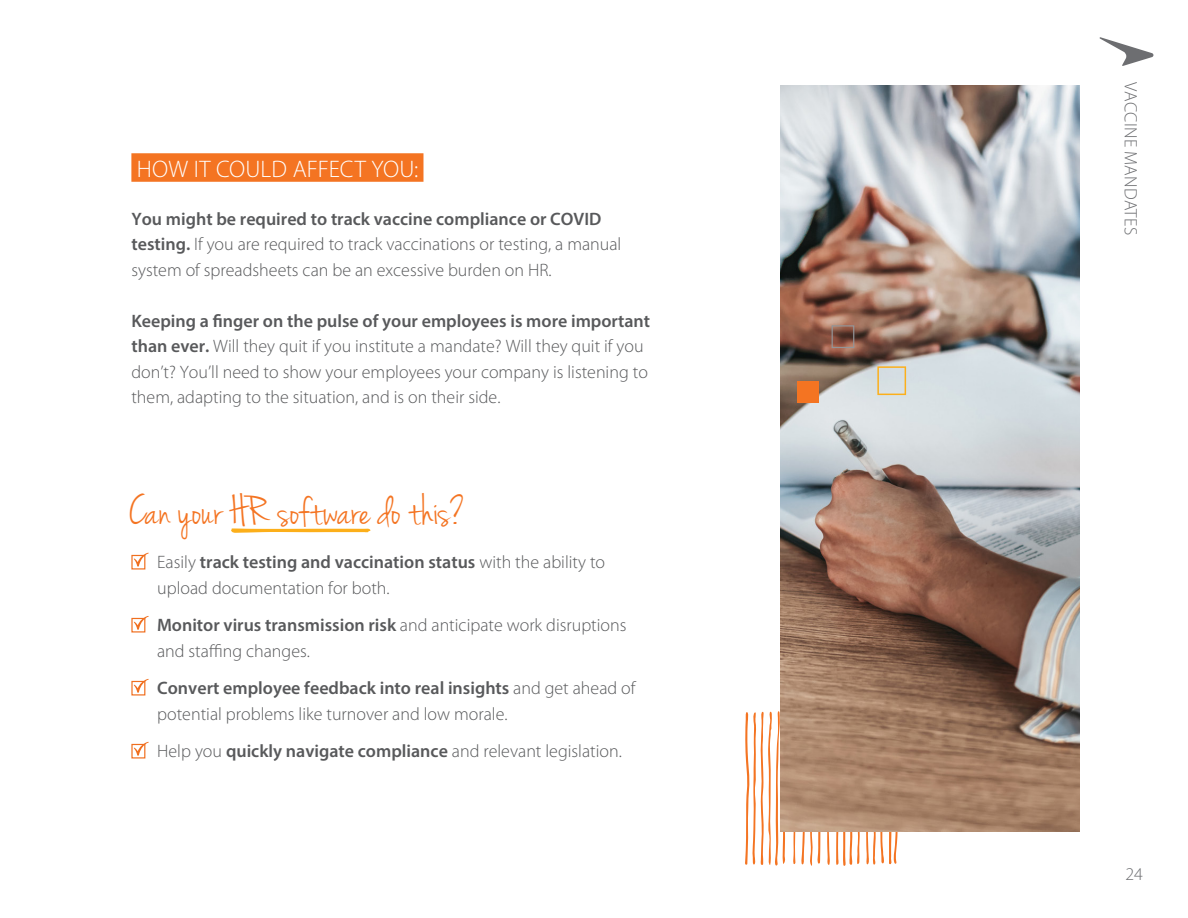
<style>
.page{position:relative;width:1188px;height:918px;background:#fff}
.page>*{position:absolute;margin:0;border:0;box-sizing:border-box;transform-origin:0 0}
.t1{font:43.5px "Jenna Sue Pro";letter-spacing:.005em;color:#f47422}
.t2{font:300 24px "Myriad Pro";letter-spacing:.005em;color:#fff}
.t3{font:300 18px/25.5px "Myriad Pro";color:#58595b}
.t4{font:300 18px "Myriad Pro";letter-spacing:.01em;color:#6d6e71}
.s1{font-weight:600}
</style>
<div class="page">
<div style="left:131px;top:153px;width:292px;height:29px;background:#f47422"></div>
<svg style="left:745px;top:711px;width:153px;height:155px"></svg>
<img style="left:780px;top:85px;width:300px;height:747px">
<svg style="left:877px;top:366px;width:29px;height:29px"></svg>
<div style="left:797px;top:381px;width:22px;height:21px;background:#f47422"></div>
<div style="left:832px;top:325px;width:22px;height:23px;border:1px solid #939598"></div>
<svg style="left:1100px;top:37px;width:53px;height:29px"></svg>
<svg style="left:231px;top:528px;width:140px;height:5px"></svg>
<svg style="left:134px;top:553px;width:15px;height:14px"></svg>
<svg style="left:134px;top:616px;width:15px;height:14px"></svg>
<svg style="left:134px;top:679px;width:15px;height:14px"></svg>
<svg style="left:134px;top:742px;width:15px;height:14px"></svg>
<h2 class="t2" style="left:137px;top:154px;width:283px">HOW IT COULD AFFECT YOU:</h2>
<p class="t3" style="left:131px;top:206px;width:492px"><span class="s1">You might be required to track vaccine compliance or COVID testing.</span> If you are required to track vaccinations or testing, a manual system of spreadsheets can be an excessive burden on HR.</p>
<p class="t3" style="left:131px;top:308px;width:520px"><span class="s1">Keeping a finger on the pulse of your employees is more important than ever.</span> Will they quit if you institute a mandate? Will they quit if you don’t? You’ll need to show your employees your company is listening to them, adapting to the situation, and is on their side.</p>
<h1 class="t1" style="left:129px;top:486px;width:338px">Can your HR software do this?</h1>
<p class="t3" style="left:157px;top:549px;width:449px">Easily <span class="s1">track testing and vaccination status</span> with the ability to upload documentation for both.</p>
<p class="t3" style="left:157px;top:612px;width:471px"><span class="s1">Monitor virus transmission risk</span> and anticipate work disruptions and staffing changes.</p>
<p class="t3" style="left:157px;top:675px;width:480px"><span class="s1">Convert employee feedback into real insights</span> and get ahead of potential problems like turnover and low morale.</p>
<p class="t3" style="left:157px;top:738px;width:465px">Help you <span class="s1">quickly navigate compliance</span> and relevant legislation.</p>
<p class="t4" style="left:1142px;top:82px;width:154px;rotate:90deg">VACCINE MANDATES</p>
<p class="t4" style="left:1125px;top:863px;width:19px">24</p>
</div>
